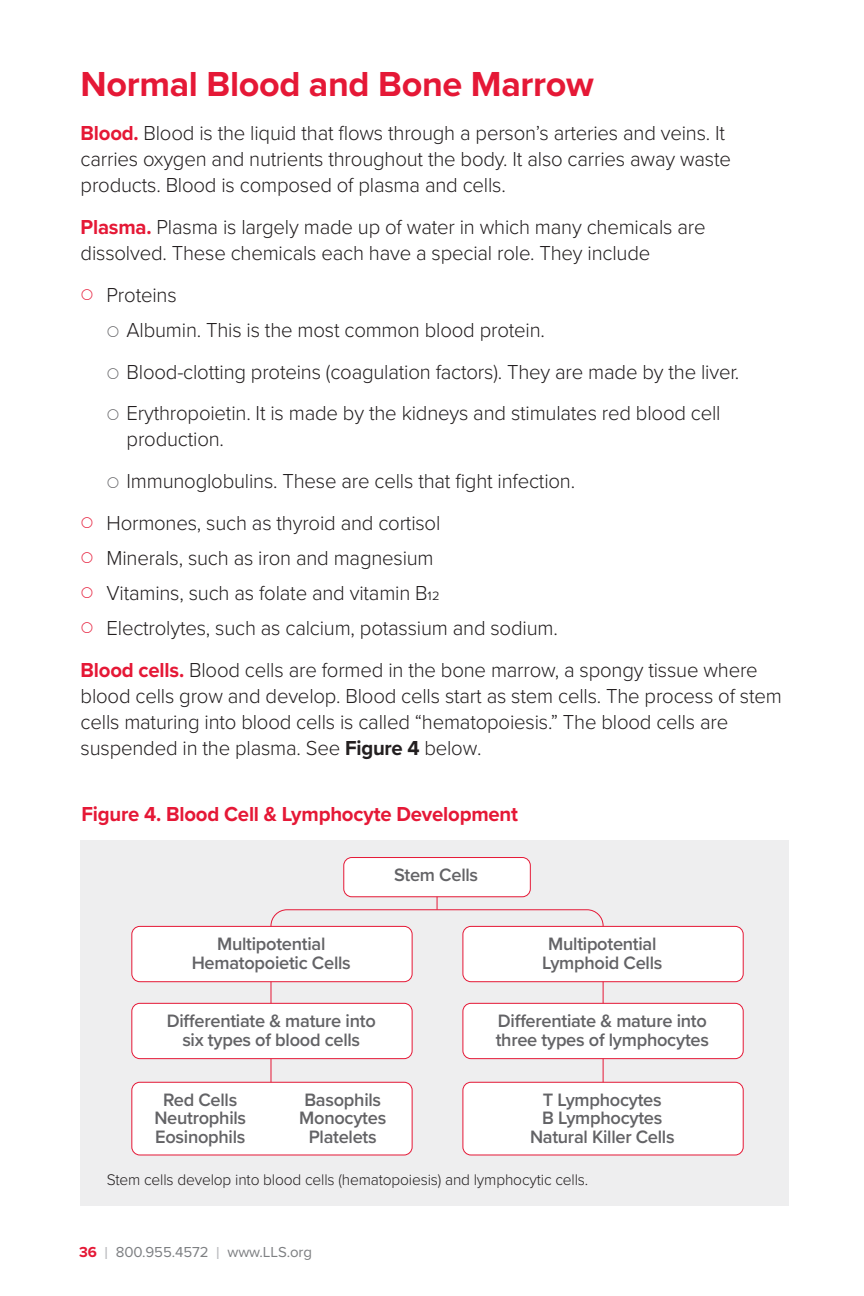
<style>
.page{position:relative;width:864px;height:1296px;background:#fff}
.page>*{position:absolute;margin:0;border:0;box-sizing:border-box;transform-origin:0 0}
.H1_headline{font:700 36px "Proxima Nova";letter-spacing:-.01em;color:#e51836}
.Body_text{font:300 21px/26px "Proxima Nova";letter-spacing:-.01em;color:#231f20}
.Body_text-2{font:700 21px "Proxima Nova";letter-spacing:-.01em;color:#e51836}
.t1{font:600 18.6px/18.6px "Proxima Nova";letter-spacing:-.015em;color:#636366;text-align:center}
.Body_text-3{font:300 16px "Proxima Nova";letter-spacing:-.01em;color:#231f20}
.t2{font:15px "Proxima Nova";letter-spacing:-.005em;color:#7d7f82}
.s1{font-weight:700;color:#e51836}
.s2{font-weight:700}
.s3{font-size:18px;color:#babbbe}
</style>
<div class="page">
<div style="left:81px;top:840px;width:708px;height:365px;background:#eeeeef"></div>
<svg style="left:270px;top:909px;width:334px;height:176px"></svg>
<hr style="left:437px;top:879px;width:1px;height:31px;background:#e51836">
<div style="left:344px;top:858px;width:186px;height:39px;background:#fff;border-radius:8px"></div>
<div style="left:343px;top:857px;width:188px;height:40px;border:1px solid #e51836;border-radius:8px"></div>
<div style="left:132px;top:926px;width:280px;height:56px;background:#fff;border-radius:8px"></div>
<div style="left:131px;top:926px;width:282px;height:56px;border:1px solid #e51836;border-radius:8px"></div>
<div style="left:463px;top:926px;width:280px;height:56px;background:#fff;border-radius:8px"></div>
<div style="left:462px;top:926px;width:282px;height:56px;border:1px solid #e51836;border-radius:8px"></div>
<div style="left:132px;top:1003px;width:280px;height:56px;background:#fff;border-radius:8px"></div>
<div style="left:131px;top:1003px;width:282px;height:56px;border:1px solid #e51836;border-radius:8px"></div>
<div style="left:463px;top:1003px;width:280px;height:56px;background:#fff;border-radius:8px"></div>
<div style="left:462px;top:1003px;width:282px;height:56px;border:1px solid #e51836;border-radius:8px"></div>
<div style="left:132px;top:1082px;width:280px;height:73px;background:#fff;border-radius:8px"></div>
<div style="left:131px;top:1082px;width:282px;height:73px;border:1px solid #e51836;border-radius:8px"></div>
<div style="left:463px;top:1082px;width:280px;height:73px;background:#fff;border-radius:8px"></div>
<div style="left:462px;top:1082px;width:282px;height:73px;border:1px solid #e51836;border-radius:8px"></div>
<p class="H1_headline" style="left:81px;top:57px;width:515px">Normal Blood and Bone Marrow</p>
<p class="Body_text" style="left:81px;top:119px;width:652px"><span class="s1">Blood.</span> Blood is the liquid that flows through a person’s arteries and veins. It carries oxygen and nutrients throughout the body. It also carries away waste products. Blood is composed of plasma and cells.</p>
<p class="Body_text" style="left:81px;top:213px;width:626px"><span class="s1">Plasma.</span> Plasma is largely made up of water in which many chemicals are dissolved. These chemicals each have a special role. They include</p>
<p class="Body_text" style="left:107px;top:281px;width:72px">Proteins</p>
<p class="Body_text" style="left:127px;top:316px;width:420px">Albumin. This is the most common blood protein.</p>
<p class="Body_text" style="left:127px;top:357px;width:614px">Blood-clotting proteins (coagulation factors). They are made by the liver.</p>
<p class="Body_text" style="left:127px;top:399px;width:596px">Erythropoietin. It is made by the kidneys and stimulates red blood cell production.</p>
<p class="Body_text" style="left:127px;top:467px;width:450px">Immunoglobulins. These are cells that fight infection.</p>
<p class="Body_text" style="left:107px;top:509px;width:335px">Hormones, such as thyroid and cortisol</p>
<p class="Body_text" style="left:107px;top:544px;width:329px">Minerals, such as iron and magnesium</p>
<p class="Body_text" style="left:107px;top:579px;width:334px">Vitamins, such as folate and vitamin B12</p>
<p class="Body_text" style="left:107px;top:614px;width:453px">Electrolytes, such as calcium, potassium and sodium.</p>
<p class="Body_text" style="left:81px;top:656px;width:703px"><span class="s1">Blood cells.</span> Blood cells are formed in the bone marrow, a spongy tissue where blood cells grow and develop. Blood cells start as stem cells. The process of stem cells maturing into blood cells is called “hematopoiesis.” The blood cells are suspended in the plasma. See <span class="s2">Figure 4</span> below.</p>
<p class="Body_text-2" style="left:81px;top:798px;width:438px">Figure 4. Blood Cell &amp; Lymphocyte Development</p>
<p class="t1" style="left:394px;top:865px;width:85px">Stem Cells</p>
<p class="t1" style="left:192px;top:934px;width:161px">Multipotential<br>Hematopoietic Cells</p>
<p class="t1" style="left:542px;top:934px;width:122px">Multipotential<br>Lymphoid Cells</p>
<p class="t1" style="left:167px;top:1011px;width:210px">Differentiate &amp; mature into six types of blood cells</p>
<p class="t1" style="left:496px;top:1011px;width:215px;text-align:left">Differentiate &amp; mature into three types of lymphocytes</p>
<p class="t1" style="left:154px;top:1089px;width:93px">Red Cells<br>Neutrophils<br>Eosinophils</p>
<p class="t1" style="left:299px;top:1089px;width:89px">Basophils<br>Monocytes<br>Platelets</p>
<p class="t1" style="left:530px;top:1089px;width:146px">T Lymphocytes<br>B Lymphocytes<br>Natural Killer Cells</p>
<p class="Body_text-3" style="left:107px;top:1168px;width:483px">Stem cells develop into blood cells (hematopoiesis) and lymphocytic cells.</p>
<p class="t2" style="left:79px;top:1241px;width:234px"><span class="s1">36</span> <span class="s3">I</span> 800.955.4572 <span class="s3">I</span> www.LLS.org</p>
</div>
